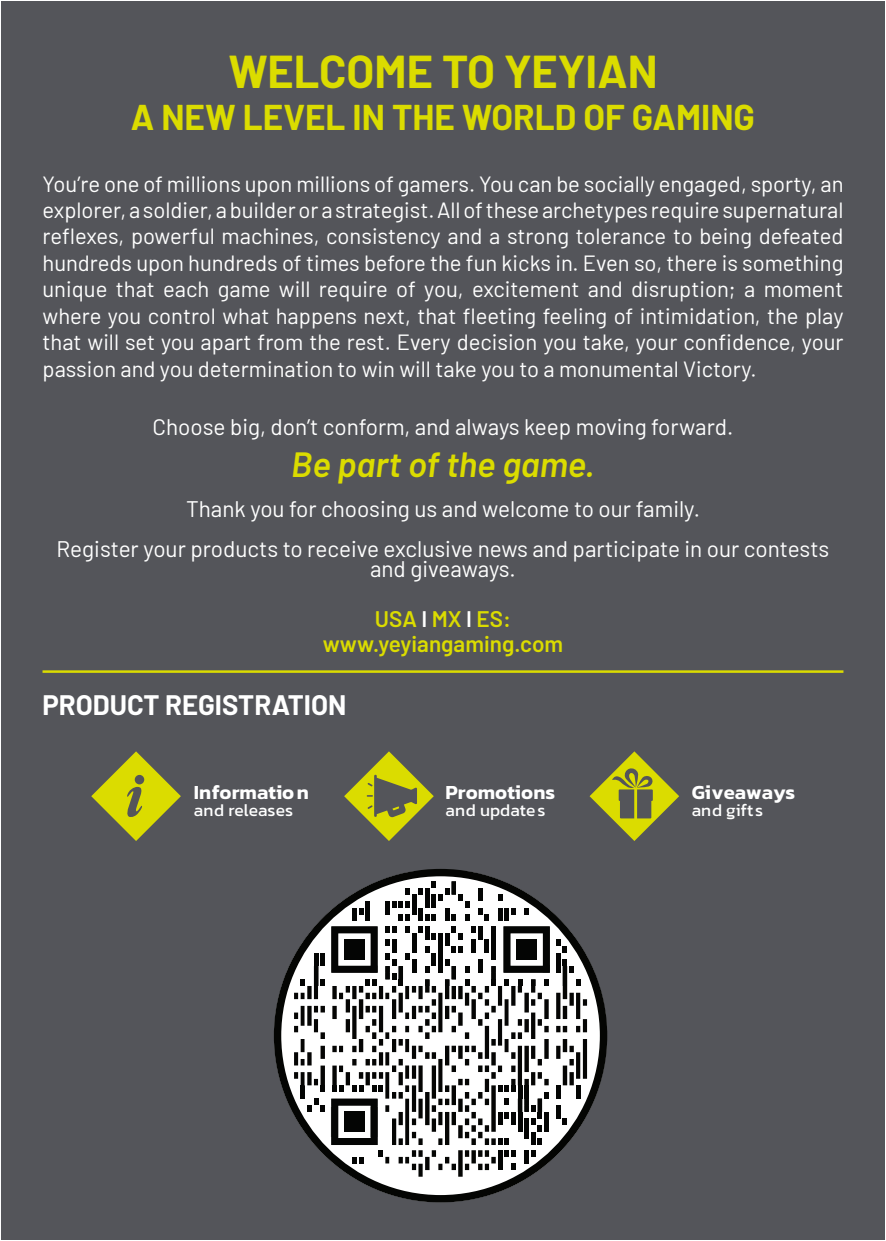
<style>
.page{position:relative;width:886px;height:1241px;background:#fff}
.page>*{position:absolute;margin:0;border:0;box-sizing:border-box;transform-origin:0 0}
.t1{font:700 45px "Barlow";color:#dbdc00}
.t2{font:700 35px "Barlow";color:#dbdc00}
.t3{font:italic 600 35px "Barlow";color:#dbdc00}
.t4{font:700 27.5px "Barlow";color:#fff}
.t5{font:22.5px/40px "Barlow";color:#fff;text-align:center}
.t6{font:600 22.5px/25px "Barlow";color:#dbdc00;text-align:center}
.t7{font:22px/26.5px "Barlow";color:#fff;text-align:justify}
.t8{font:600 20.25px "Kanit";color:#fff}
.t9{font:17.5px "Kanit";color:#fff}
.s1{color:#fff}
</style>
<div class="page">
<div style="left:1px;top:1px;width:884px;height:1238px;background:#54555a"></div>
<svg style="left:91px;top:751px;width:90px;height:89px"></svg>
<svg style="left:344px;top:751px;width:90px;height:89px"></svg>
<svg style="left:589px;top:751px;width:90px;height:89px"></svg>
<hr style="left:43px;top:670px;width:800px;height:2px;background:#dbdc00">
<svg style="left:274px;top:869px;width:333px;height:333px"></svg>
<img style="left:385px;top:985px;width:111px;height:113px">
<img style="left:294px;top:985px;width:89px;height:100px">
<img style="left:498px;top:985px;width:89px;height:100px">
<h1 class="t1" style="left:228px;top:38px;width:431px">WELCOME TO YEYIAN</h1>
<h2 class="t2" style="left:131px;top:91px;width:625px">A NEW LEVEL IN THE WORLD OF GAMING</h2>
<p class="t7" style="left:43px;top:169px;width:802px">You’re one of millions upon millions of gamers. You can be socially engaged, sporty, an explorer, a soldier, a builder or a strategist. All of these archetypes require supernatural reflexes, powerful machines, consistency and a strong tolerance to being defeated hundreds upon hundreds of times before the fun kicks in. Even so, there is something unique that each game will require of you, excitement and disruption; a moment where you control what happens next, that fleeting feeling of intimidation, the play that will set you apart from the rest. Every decision you take, your confidence, your passion and you determination to win will take you to a monumental Victory.</p>
<p class="t5" style="left:153px;top:405px;width:582px">Choose big, don’t conform, and always keep moving forward.</p>
<h2 class="t3" style="left:291px;top:438px;width:305px">Be part of the game.</h2>
<p class="t5" style="left:57px;top:487px;width:774px">Thank you for choosing us and welcome to our family.<br>Register your products to receive exclusive news and participate in our contests</p>
<p class="t5" style="left:370px;top:547px;width:147px">and giveaways.</p>
<p class="t6" style="left:323px;top:604px;width:242px">USA <span class="s1">I</span> MX <span class="s1">I</span> ES: www.yeyiangaming.com</p>
<p class="t4" style="left:43px;top:684px;width:305px">PRODUCT REGISTRATION</p>
<p class="t8" style="left:194px;top:776px;width:117px">Information</p>
<p class="t9" style="left:194px;top:797px;width:101px">and releases</p>
<p class="t8" style="left:446px;top:776px;width:111px">Promotions</p>
<p class="t9" style="left:446px;top:797px;width:102px">and updates</p>
<p class="t8" style="left:692px;top:776px;width:105px">Giveaways</p>
<p class="t9" style="left:692px;top:797px;width:73px">and gifts</p>
</div>
